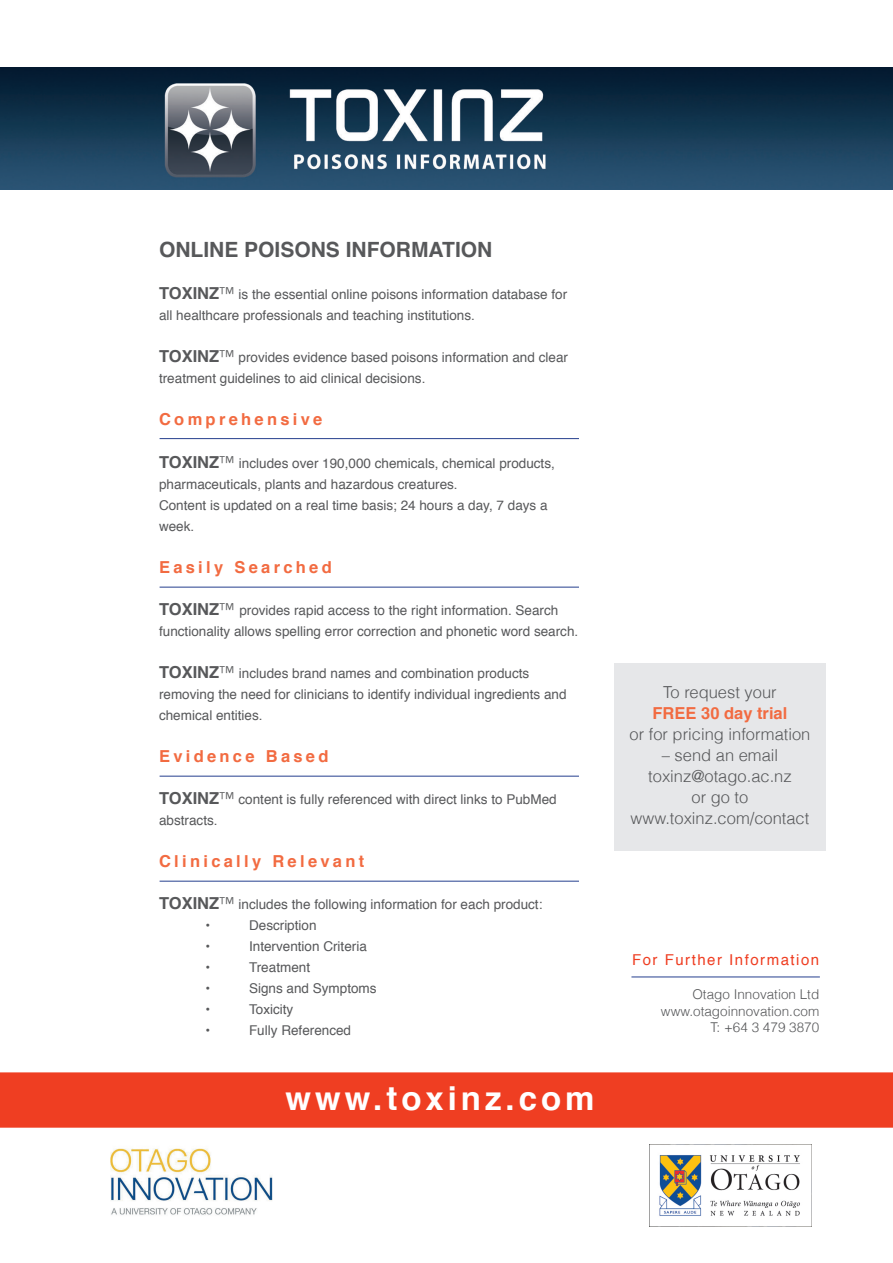
<style>
.page{position:relative;width:893px;height:1263px;background:#fff}
.page>*{position:absolute;margin:0;border:0;box-sizing:border-box;transform-origin:0 0}
.t1{font:700 33px "Helvetica";letter-spacing:.12em;color:#fff}
.t2{font:700 21px "Helvetica";color:#57585a}
.t3{font:300 16.5px "Helvetica";color:#57585a}
.t4{font:700 16.5px "Helvetica";letter-spacing:.2em;color:#f26b41}
.t5{font:700 16.5px "Helvetica";color:#f26b41}
.t6{font:15px "Helvetica";letter-spacing:.1em;color:#ef3e22}
.t7{font:13.5px/21px "Helvetica";color:#57585a}
.t8{font:300 13.5px "Helvetica";color:#57585a}
.s1{font-weight:700;font-size:16.5px}
.s2{font-weight:300;font-size:16.5px}
</style>
<div class="page">
<div style="left:1px;top:1073px;width:891px;height:54px;background:#ef3e22"></div>
<div style="left:0;top:1072px;width:893px;height:56px;border:1px solid #ef3e22"></div>
<hr style="left:631px;top:976px;width:189px;height:1px;background:#253f8e">
<hr style="left:160px;top:438px;width:419px;height:1px;background:#253f8e">
<hr style="left:160px;top:587px;width:419px;height:1px;background:#253f8e">
<hr style="left:160px;top:776px;width:419px;height:1px;background:#253f8e">
<hr style="left:160px;top:881px;width:419px;height:1px;background:#253f8e">
<div style="left:614px;top:663px;width:212px;height:188px;background:#e6e7e9"></div>
<img style="left:649px;top:1145px;width:151px;height:81px">
<img style="left:110px;top:1148px;width:162px;height:67px">
<img style="left:0;top:67px;width:893px;height:122px">
<p class="t2" style="left:159px;top:233px;width:335px">ONLINE POISONS INFORMATION</p>
<p class="t7" style="left:159px;top:285px;width:410px"><span class="s1">TOXINZ</span><span class="s2">™</span> is the essential online poisons information database for all healthcare professionals and teaching institutions.</p>
<p class="t7" style="left:159px;top:348px;width:410px"><span class="s1">TOXINZ</span><span class="s2">™</span> provides evidence based poisons information and clear treatment guidelines to aid clinical decisions.</p>
<p class="t4" style="left:159px;top:406px;width:165px">Comprehensive</p>
<p class="t7" style="left:159px;top:453px;width:397px"><span class="s1">TOXINZ</span><span class="s2">™</span> includes over 190,000 chemicals, chemical products, pharmaceuticals, plants and hazardous creatures.</p>
<p class="t7" style="left:159px;top:495px;width:390px">Content is updated on a real time basis; 24 hours a day, 7 days a week.</p>
<p class="t4" style="left:159px;top:553px;width:174px">Easily Searched</p>
<p class="t7" style="left:159px;top:600px;width:421px"><span class="s1">TOXINZ</span><span class="s2">™</span> provides rapid access to the right information. Search functionality allows spelling error correction and phonetic word search.</p>
<p class="t7" style="left:159px;top:663px;width:409px"><span class="s1">TOXINZ</span><span class="s2">™</span> includes brand names and combination products removing the need for clinicians to identify individual ingredients and chemical entities.</p>
<p class="t4" style="left:159px;top:742px;width:171px">Evidence Based</p>
<p class="t7" style="left:159px;top:789px;width:399px"><span class="s1">TOXINZ</span><span class="s2">™</span> content is fully referenced with direct links to PubMed abstracts.</p>
<p class="t4" style="left:159px;top:847px;width:207px">Clinically Relevant</p>
<p class="t7" style="left:159px;top:894px;width:385px"><span class="s1">TOXINZ</span><span class="s2">™</span> includes the following information for each product:</p>
<p class="t7" style="left:206px;top:915px;width:6px">•</p>
<p class="t7" style="left:249px;top:915px;width:69px">Description</p>
<p class="t7" style="left:206px;top:936px;width:6px">•</p>
<p class="t7" style="left:249px;top:936px;width:119px">Intervention Criteria</p>
<p class="t7" style="left:206px;top:957px;width:6px">•</p>
<p class="t7" style="left:249px;top:957px;width:63px">Treatment</p>
<p class="t7" style="left:206px;top:978px;width:6px">•</p>
<p class="t7" style="left:249px;top:978px;width:129px">Signs and Symptoms</p>
<p class="t7" style="left:206px;top:999px;width:6px">•</p>
<p class="t7" style="left:249px;top:999px;width:46px">Toxicity</p>
<p class="t7" style="left:206px;top:1020px;width:6px">•</p>
<p class="t7" style="left:249px;top:1020px;width:104px">Fully Referenced</p>
<p class="t1" style="left:286px;top:1071px;width:310px">www.toxinz.com</p>
<p class="t3" style="left:663px;top:679px;width:115px">To request your</p>
<p class="t5" style="left:653px;top:700px;width:136px">FREE 30 day trial</p>
<p class="t3" style="left:629px;top:721px;width:182px">or for pricing information</p>
<p class="t3" style="left:662px;top:742px;width:118px">– send an email</p>
<p class="t3" style="left:648px;top:763px;width:145px">toxinz@otago.ac.nz</p>
<p class="t3" style="left:691px;top:784px;width:58px">or go to</p>
<p class="t3" style="left:630px;top:805px;width:180px">www.toxinz.com/contact</p>
<p class="t6" style="left:632px;top:948px;width:189px">For Further Information</p>
<p class="t8" style="left:692px;top:983px;width:128px">Otago Innovation Ltd</p>
<p class="t8" style="left:661px;top:1000px;width:160px">www.otagoinnovation.com</p>
<p class="t8" style="left:710px;top:1016px;width:110px">T: +64 3 479 3870</p>
</div>
